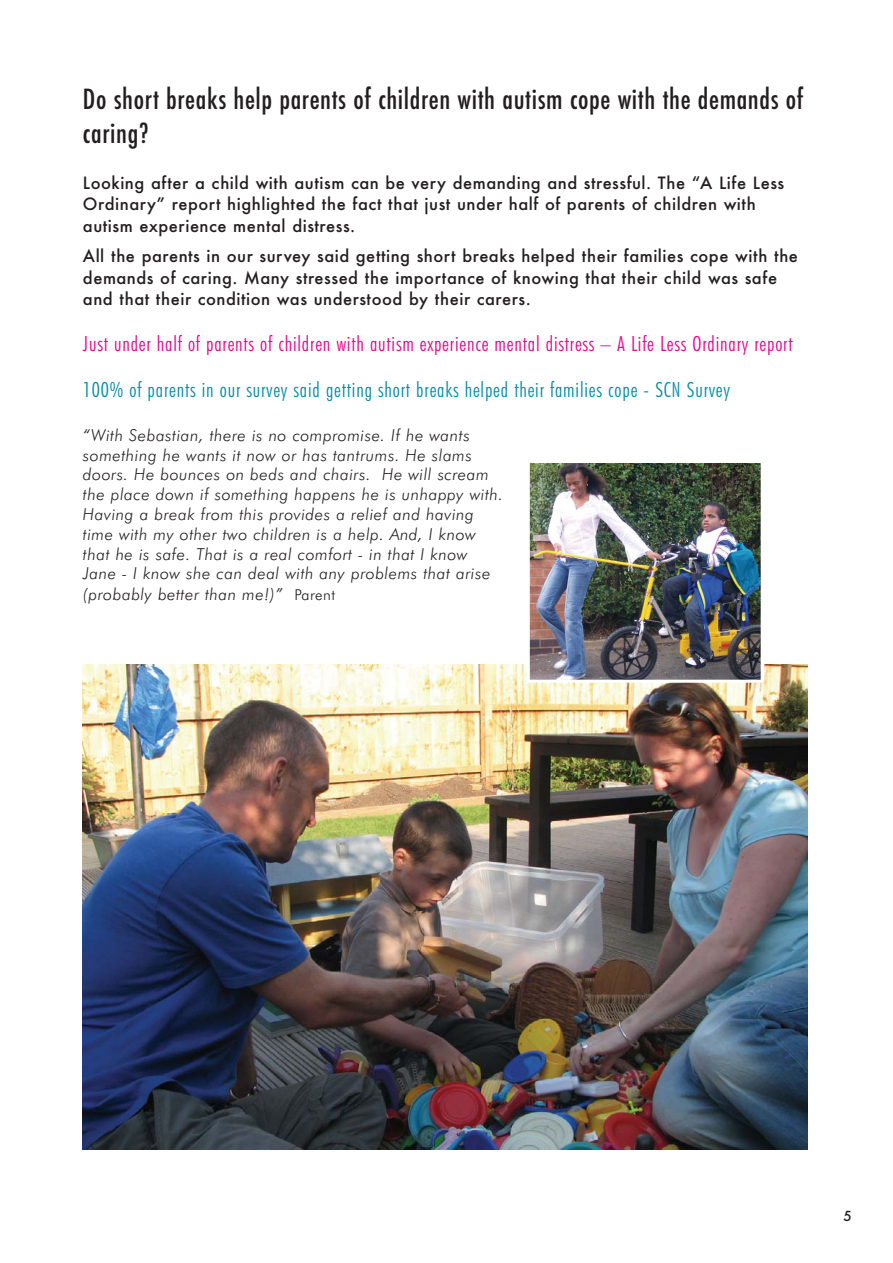
<style>
.page{position:relative;width:893px;height:1263px;background:#fff}
.page>*{position:absolute;margin:0;border:0;box-sizing:border-box;transform-origin:0 0}
.t1{font:500 condensed 27px/33.8px "Futura";letter-spacing:.02em;color:#231f20}
.t2{font:300 condensed 21px "Futura BT";letter-spacing:.04em;color:#ec008c}
.t3{font:300 condensed 21px "Futura BT";letter-spacing:.04em;color:#008ca8}
.t4{font:italic 300 16.5px/20px "Futura BT";letter-spacing:.03em;color:#231f20}
.t5{font:500 16.5px/21.5px "Futura";letter-spacing:.03em;color:#231f20}
.t6{font:500 13.5px "Futura";color:#231f20}
.s1{font-style:normal;font-size:15px}
</style>
<div class="page">
<img style="left:83px;top:665px;width:725px;height:484px">
<img style="left:531px;top:464px;width:229px;height:215px">
<div style="left:527px;top:460px;width:237px;height:223px;border:3px solid #fff"></div>
<h1 class="t1" style="left:83px;top:84px;width:722px">Do short breaks help parents of children with autism cope with the demands of caring?</h1>
<p class="t5" style="left:83px;top:174px;width:703px">Looking after a child with autism can be very demanding and stressful. The “A Life Less<br>Ordinary” report highlighted the fact that just under half of parents of children with autism experience mental distress.</p>
<p class="t5" style="left:83px;top:247px;width:717px">All the parents in our survey said getting short breaks helped their families cope with the demands of caring. Many stressed the importance of knowing that their child was safe and that their condition was understood by their carers.</p>
<p class="t2" style="left:83px;top:336px;width:711px">Just under half of parents of children with autism experience mental distress – A Life Less Ordinary report</p>
<p class="t3" style="left:83px;top:382px;width:648px">100% of parents in our survey said getting short breaks helped their families cope - SCN Survey</p>
<p class="t4" style="left:83px;top:427px;width:422px">“With Sebastian, there is no compromise. If he wants something he wants it now or has tantrums. He slams doors. He bounces on beds and chairs. He will scream the place down if something happens he is unhappy with.<br>Having a break from this provides a relief and having time with my other two children is a help. And, I know that he is safe. That is a real comfort - in that I know Jane - I know she can deal with any problems that arise (probably better than me!)” <span class="s1">Parent</span></p>
<p class="t6" style="left:843px;top:1210px;width:10px">5</p>
</div>
